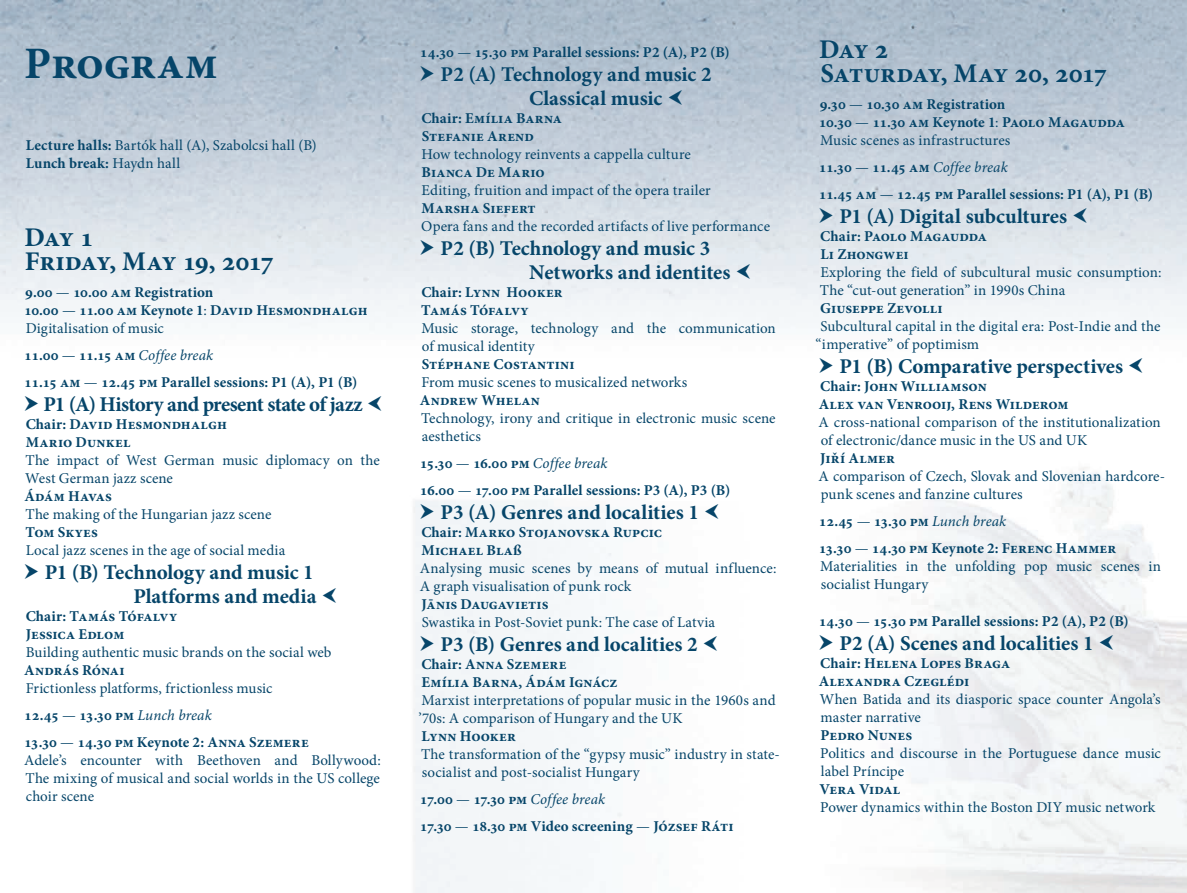
<style>
.page{position:relative;width:1187px;height:893px;background:#fff}
.page>*{position:absolute;margin:0;border:0;box-sizing:border-box;transform-origin:0 0}
.t1{font:700 45px "Minion Pro";color:#064569}
.t2{font:700 27px/24px "Minion Pro";letter-spacing:-.04em;color:#064569}
.t3{font:700 21px/24px "Minion Pro";color:#064569}
.t4{font:15px/18px "Minion Pro";letter-spacing:.005em;color:#064569}
.t5{font:700 15px/18px "Minion Pro";letter-spacing:.005em;color:#064569}
.t6{font:700 15px/27px "Minion Pro";letter-spacing:-.02em;color:#064569}
.t7{font:700 15px "Minion Pro";letter-spacing:-.015em;color:#064569}
.t8{font:700 15px/27px "Minion Pro";letter-spacing:-.025em;color:#064569}
.s1{font-weight:700}
.s2{font-weight:400}
.s3{font-weight:400;font-style:italic}
</style>
<div class="page">
<img style="left:0;top:0;width:1186px;height:893px">
<svg style="left:420px;top:65px;width:14px;height:16px"></svg>
<svg style="left:668px;top:89px;width:14px;height:16px"></svg>
<svg style="left:420px;top:239px;width:14px;height:16px"></svg>
<svg style="left:736px;top:263px;width:14px;height:16px"></svg>
<svg style="left:420px;top:503px;width:14px;height:16px"></svg>
<svg style="left:705px;top:503px;width:13px;height:16px"></svg>
<svg style="left:420px;top:635px;width:14px;height:16px"></svg>
<svg style="left:704px;top:635px;width:13px;height:16px"></svg>
<svg style="left:819px;top:208px;width:13px;height:15px"></svg>
<svg style="left:1073px;top:208px;width:13px;height:15px"></svg>
<svg style="left:819px;top:358px;width:13px;height:15px"></svg>
<svg style="left:1129px;top:358px;width:13px;height:15px"></svg>
<svg style="left:819px;top:635px;width:13px;height:15px"></svg>
<svg style="left:1099px;top:635px;width:13px;height:15px"></svg>
<svg style="left:25px;top:396px;width:13px;height:15px"></svg>
<svg style="left:368px;top:396px;width:13px;height:15px"></svg>
<svg style="left:25px;top:564px;width:13px;height:15px"></svg>
<svg style="left:323px;top:588px;width:13px;height:15px"></svg>
<h1 class="t1" style="left:24px;top:32px;width:195px">Program</h1>
<p class="t4" style="left:26px;top:136px;width:292px"><span class="s1">Lecture halls:</span> Bartók hall (A), Szabolcsi hall (B)<br><span class="s1">Lunch break:</span> Haydn hall</p>
<h2 class="t2" style="left:25px;top:225px;width:251px">Day 1<br>Friday, May 19, 2017</h2>
<p class="t5" style="left:24px;top:283px;width:345px">9.00 <span class="s2">—</span> 10.00 am Registration<br>10.00 <span class="s2">—</span> 11.00 am Keynote 1<span class="s2">:</span> David Hesmondhalgh<br><span class="s2">Digitalisation of music</span></p>
<p class="t6" style="left:24px;top:342px;width:334px">11.00 <span class="s2">—</span> 11.15 am <span class="s3">Coffee break<br></span>11.15 am <span class="s2">—</span> 12.45 pm Parallel sessions: P1 (A), P1 (B)</p>
<h3 class="t3" style="left:43px;top:392px;width:321px">P1 (A) History and present state of jazz</h3>
<p class="t5" style="left:26px;top:415px;width:203px">Chair: David Hesmondhalgh<br>Mario Dunkel</p>
<p class="t4" style="left:25px;top:451px;width:356px">The impact of West German music diplomacy on the<br>West German jazz scene</p>
<p class="t5" style="left:24px;top:487px;width:89px">Ádám Havas</p>
<p class="t4" style="left:25px;top:505px;width:247px">The making of the Hungarian jazz scene</p>
<p class="t5" style="left:25px;top:523px;width:74px">Tom Skyes</p>
<p class="t4" style="left:26px;top:541px;width:261px">Local jazz scenes in the age of social media</p>
<h3 class="t3" style="left:45px;top:560px;width:273px;text-align:right">P1 (B) Technology and music 1<br>Platforms and media</h3>
<p class="t5" style="left:26px;top:607px;width:153px">Chair: Tamás Tófalvy<br>Jessica Edlom</p>
<p class="t4" style="left:26px;top:643px;width:307px">Building authentic music brands on the social web</p>
<p class="t5" style="left:24px;top:661px;width:102px">András Rónai</p>
<p class="t5" style="left:24px;top:675px;width:286px;line-height:27px"><span class="s2">Frictionless platforms, frictionless music<br></span>12.45 <span class="s2">—</span> 13.30 pm <span class="s3">Lunch break<br></span>13.30 <span class="s2">—</span> 14.30 pm Keynote 2: Anna Szemere</p>
<p class="t4" style="left:24px;top:751px;width:358px;text-align:justify">Adele’s encounter with Beethoven and Bollywood:<br>The mixing of musical and social worlds in the US college choir scene</p>
<p class="t7" style="left:420px;top:41px;width:311px">14.30 <span class="s2">—</span> 15.30 pm Parallel sessions: P2 (A), P2 (B)</p>
<h3 class="t3" style="left:529px;top:62px;width:184px;text-indent:-89px">P2 (A) Technology and music 2<br>Classical music</h3>
<p class="t5" style="left:421px;top:109px;width:142px">Chair: Emília Barna<br>Stefanie Arend</p>
<p class="t4" style="left:421px;top:145px;width:271px">How technology reinvents a cappella culture</p>
<p class="t5" style="left:421px;top:163px;width:125px">Bianca De Mario</p>
<p class="t4" style="left:421px;top:181px;width:290px">Editing, fruition and impact of the opera trailer</p>
<p class="t5" style="left:421px;top:199px;width:116px">Marsha Siefert</p>
<p class="t4" style="left:421px;top:217px;width:350px">Opera fans and the recorded artifacts of live performance</p>
<h3 class="t3" style="left:529px;top:236px;width:203px;text-indent:-89px">P2 (B) Technology and music 3<br>Networks and identites</h3>
<p class="t5" style="left:421px;top:283px;width:143px">Chair: Lynn Hooker<br>Tamás Tófalvy</p>
<p class="t4" style="left:421px;top:319px;width:356px">Music storage, technology and the communication of musical identity</p>
<p class="t5" style="left:422px;top:355px;width:154px">Stéphane Costantini</p>
<p class="t4" style="left:421px;top:373px;width:267px">From music scenes to musicalized networks</p>
<p class="t5" style="left:420px;top:391px;width:121px">Andrew Whelan</p>
<p class="t4" style="left:421px;top:409px;width:356px">Technology, irony and critique in electronic music scene aesthetics</p>
<p class="t6" style="left:420px;top:449px;width:312px">15.30 <span class="s2">—</span> 16.00 pm <span class="s3">Coffee break<br></span>16.00 <span class="s2">—</span> 17.00 pm Parallel sessions: P3 (A), P3 (B)</p>
<h3 class="t3" style="left:440px;top:500px;width:260px">P3 (A) Genres and localities 1</h3>
<p class="t5" style="left:421px;top:523px;width:242px">Chair: Marko Stojanovska Rupcic<br>Michael Blaß</p>
<p class="t4" style="left:420px;top:559px;width:358px">Analysing music scenes by means of mutual influence:<br>A graph visualisation of punk rock</p>
<p class="t5" style="left:421px;top:595px;width:129px">Jānis Daugavietis</p>
<p class="t4" style="left:422px;top:613px;width:295px">Swastika in Post-Soviet punk: The case of Latvia</p>
<h3 class="t3" style="left:440px;top:632px;width:258px">P3 (B) Genres and localities 2</h3>
<p class="t5" style="left:421px;top:655px;width:198px">Chair: Anna Szemere<br>Emília Barna, Ádám Ignácz</p>
<p class="t4" style="left:418px;top:691px;width:358px">Marxist interpretations of popular music in the 1960s and ’70s: A comparison of Hungary and the UK</p>
<p class="t5" style="left:421px;top:727px;width:96px">Lynn Hooker</p>
<p class="t4" style="left:421px;top:745px;width:360px">The transformation of the “gypsy music” industry in state&shy;socialist and post-socialist Hungary</p>
<p class="t6" style="left:420px;top:785px;width:315px">17.00 <span class="s2">—</span> 17.30 pm <span class="s3">Coffee break<br></span>17.30 <span class="s2">—</span> 18.30 pm Video screening <span class="s2">—</span> József Ráti</p>
<h2 class="t2" style="left:819px;top:37px;width:290px">Day 2<br>Saturday, May 20, 2017</h2>
<p class="t6" style="left:818px;top:95px;width:308px;line-height:18px">9.30 <span class="s2">—</span> 10.30 am Registration<br>10.30 <span class="s2">—</span> 11.30 am Keynote 1<span class="s2">:</span> Paolo Magaudda<br><span class="s2">Music scenes as infrastructures</span></p>
<p class="t8" style="left:818px;top:154px;width:336px">11.30 <span class="s2">—</span> 11.45 am <span class="s3">Coffee break<br></span>11.45 am <span class="s2">—</span> 12.45 pm Parallel sessions: P1 (A), P1 (B)</p>
<h3 class="t3" style="left:839px;top:204px;width:229px">P1 (A) Digital subcultures</h3>
<p class="t5" style="left:820px;top:227px;width:168px">Chair: Paolo Magaudda<br>Li Zhongwei</p>
<p class="t4" style="left:819px;top:264px;width:343px">Exploring the field of subcultural music consumption:<br>The “cut-out generation” in 1990s China</p>
<p class="t5" style="left:820px;top:299px;width:124px">Giuseppe Zevolli</p>
<p class="t4" style="left:815px;top:318px;width:346px;text-indent:5px">Subcultural capital in the digital era: Post-Indie and the “imperative” of poptimism</p>
<h3 class="t3" style="left:839px;top:354px;width:285px">P1 (B) Comparative perspectives</h3>
<p class="t5" style="left:818px;top:377px;width:251px">Chair: John Williamson<br>Alex van Venrooij, Rens Wilderom</p>
<p class="t4" style="left:818px;top:414px;width:343px">A cross-national comparison of the institutionalization of electronic/dance music in the US and UK</p>
<p class="t5" style="left:820px;top:449px;width:76px">Jiří Almer</p>
<p class="t4" style="left:818px;top:468px;width:348px">A comparison of Czech, Slovak and Slovenian hardcore&shy;punk scenes and fanzine cultures</p>
<p class="t5" style="left:818px;top:508px;width:299px;line-height:27px">12.45 <span class="s2">—</span> 13.30 pm <span class="s3">Lunch break<br></span>13.30 <span class="s2">—</span> 14.30 pm Keynote 2: Ferenc Hammer</p>
<p class="t4" style="left:820px;top:558px;width:342px">Materialities in the unfolding pop music scenes in socialist Hungary</p>
<p class="t7" style="left:818px;top:611px;width:311px">14.30 <span class="s2">—</span> 15.30 pm Parallel sessions: P2 (A), P2 (B)</p>
<h3 class="t3" style="left:839px;top:631px;width:255px">P2 (A) Scenes and localities 1</h3>
<p class="t5" style="left:818px;top:654px;width:193px">Chair: Helena Lopes Braga<br>Alexandra Czeglédi</p>
<p class="t4" style="left:819px;top:690px;width:342px">When Batida and its diasporic space counter Angola’s master narrative</p>
<p class="t5" style="left:820px;top:726px;width:93px">Pedro Nunes</p>
<p class="t4" style="left:820px;top:744px;width:342px">Politics and discourse in the Portuguese dance music label Príncipe</p>
<p class="t5" style="left:819px;top:780px;width:82px">Vera Vidal</p>
<p class="t4" style="left:820px;top:798px;width:337px">Power dynamics within the Boston DIY music network</p>
</div>
